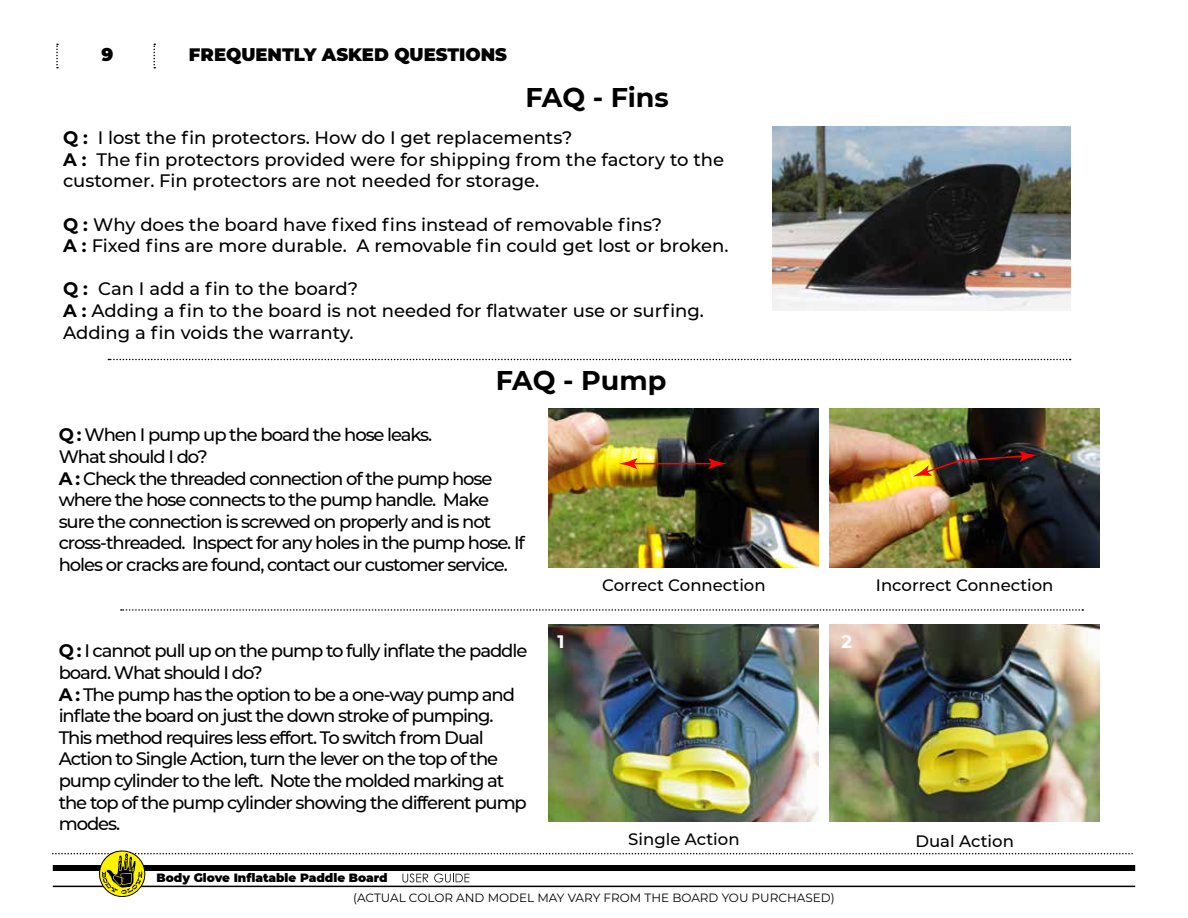
<style>
.page{position:relative;width:1188px;height:918px;background:#fff}
.page>*{position:absolute;margin:0;border:0;box-sizing:border-box;transform-origin:0 0}
.t1{font:700 27px "Montserrat";letter-spacing:-.005em;color:#000}
.t2{font:500 18px/21.6px "Montserrat";letter-spacing:-.06em;color:#000}
.t3{font:500 18px/21.6px "Montserrat";color:#000}
.t4{font:900 18px "Montserrat";color:#000}
.t5{font:700 18px "Montserrat";color:#fff}
.t6{font:500 16.5px "Montserrat";color:#000}
.t7{font:12px "Montserrat";color:#000}
.t8{font:900 12px "Montserrat";color:#000}
.s1{font-weight:700}
</style>
<div class="page">
<svg style="left:108px;top:359px;width:963px;height:1px"></svg>
<svg style="left:121px;top:609px;width:962px;height:2px"></svg>
<img style="left:549px;top:625px;width:270px;height:196px">
<img style="left:830px;top:625px;width:270px;height:196px">
<hr style="left:53px;top:886px;width:1082px;height:1px;background:#010101">
<svg style="left:53px;top:850px;width:1079px;height:47px"></svg>
<svg style="left:153px;top:44px;width:2px;height:24px"></svg>
<svg style="left:56px;top:44px;width:2px;height:24px"></svg>
<img style="left:773px;top:127px;width:297px;height:184px">
<img style="left:549px;top:408px;width:270px;height:159px">
<img style="left:830px;top:408px;width:270px;height:159px">
<hr style="left:631px;top:463px;width:83px;height:1px;background:#f00">
<svg style="left:619px;top:458px;width:18px;height:11px"></svg>
<svg style="left:708px;top:458px;width:18px;height:11px"></svg>
<img style="left:913px;top:451px;width:125px;height:25px">
<p class="t4" style="left:102px;top:41px;width:13px">9</p>
<p class="t4" style="left:189px;top:41px;width:320px">FREQUENTLY ASKED QUESTIONS</p>
<h1 class="t1" style="left:526px;top:78px;width:145px">FAQ - Fins</h1>
<p class="t3" style="left:63px;top:126px;width:663px"><span class="s1">Q :</span> I lost the fin protectors. How do I get replacements?<br><span class="s1">A :</span> The fin protectors provided were for shipping from the factory to the customer. Fin protectors are not needed for storage.</p>
<p class="t3" style="left:63px;top:213px;width:667px"><span class="s1">Q :</span> Why does the board have fixed fins instead of removable fins?<br><span class="s1">A :</span> Fixed fins are more durable. A removable fin could get lost or broken.</p>
<p class="t3" style="left:63px;top:278px;width:643px"><span class="s1">Q :</span> Can I add a fin to the board?<br><span class="s1">A :</span> Adding a fin to the board is not needed for flatwater use or surfing.<br>Adding a fin voids the warranty.</p>
<h1 class="t1" style="left:496px;top:361px;width:172px">FAQ - Pump</h1>
<p class="t2" style="left:59px;top:424px;width:468px"><span class="s1">Q :</span> When I pump up the board the hose leaks.<br>What should I do?<br><span class="s1">A :</span> Check the threaded connection of the pump hose where the hose connects to the pump handle. Make sure the connection is screwed on properly and is not cross-threaded. Inspect for any holes in the pump hose. If holes or cracks are found, contact our customer service.</p>
<p class="t2" style="left:59px;top:640px;width:470px"><span class="s1">Q :</span> I cannot pull up on the pump to fully inflate the paddle board. What should I do?<br><span class="s1">A :</span> The pump has the option to be a one-way pump and inflate the board on just the down stroke of pumping.<br>This method requires less effort. To switch from Dual Action to Single Action, turn the lever on the top of the pump cylinder to the left. Note the molded marking at the top of the pump cylinder showing the different pump modes.</p>
<p class="t6" style="left:602px;top:573px;width:165px">Correct Connection</p>
<p class="t6" style="left:876px;top:573px;width:179px">Incorrect Connection</p>
<p class="t5" style="left:557px;top:628px;width:9px">1</p>
<p class="t5" style="left:841px;top:628px;width:12px">2</p>
<p class="t6" style="left:628px;top:828px;width:113px">Single Action</p>
<p class="t6" style="left:916px;top:830px;width:100px">Dual Action</p>
<p class="t8" style="left:156px;top:869px;width:233px">Body Glove Inflatable Paddle Board</p>
<p class="t7" style="left:353px;top:889px;width:483px">(ACTUAL COLOR AND MODEL MAY VARY FROM THE BOARD YOU PURCHASED)</p>
</div>
